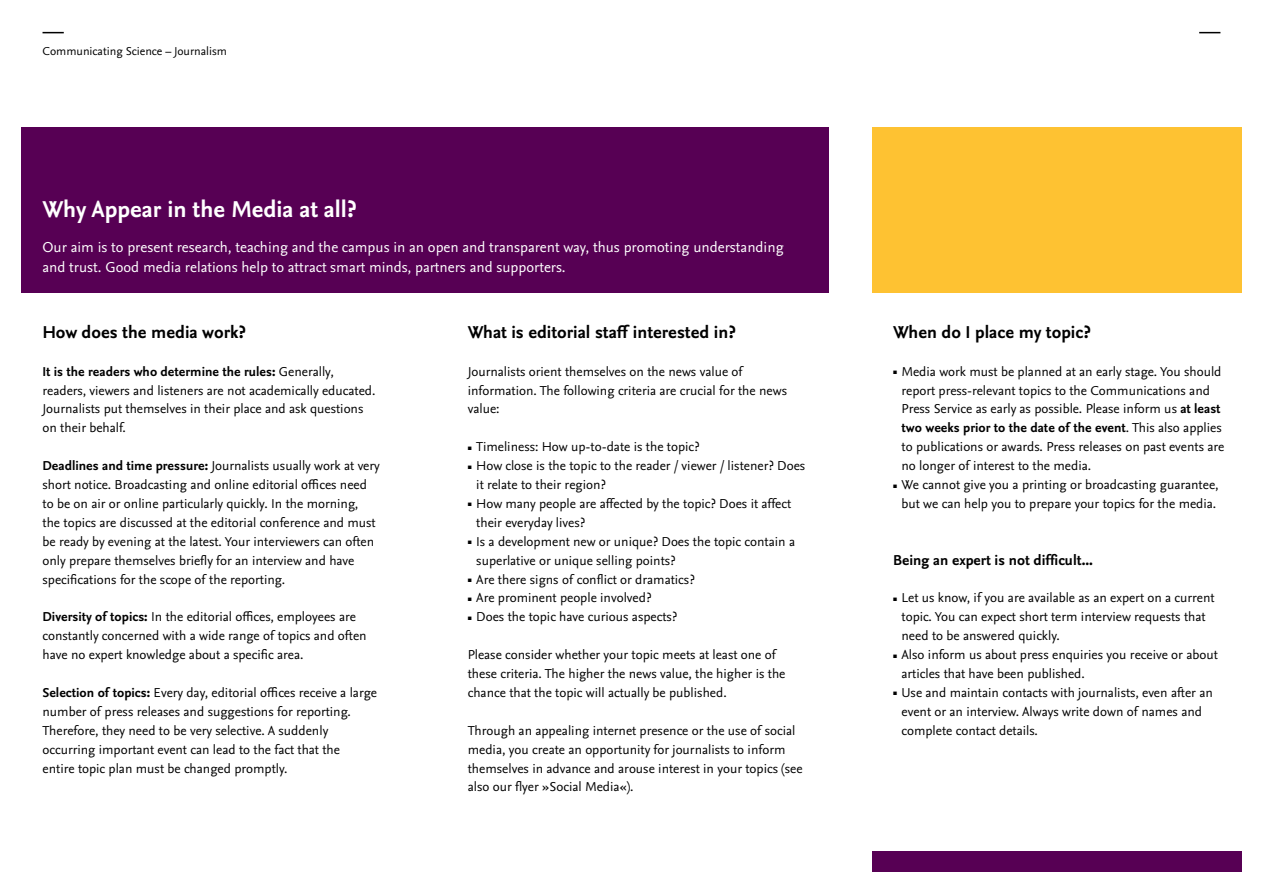
<style>
.page{position:relative;width:1263px;height:893px;background:#fff}
.page>*{position:absolute;margin:0;border:0;box-sizing:border-box;transform-origin:0 0}
.t1{font:700 24px "Nexus Sans Pro";color:#fff}
.t2{font:700 18px "Nexus Sans Pro";color:#000}
.t3{font:15px/19.5px "Nexus Sans Pro";color:#fff}
.t4{font:700 15px "Nexus Sans Pro";color:#000}
.t5{font:13.5px/18.9px "Nexus Sans Pro";color:#000}
.t6{font:12px "Nexus Sans Pro";color:#000}
.s1{font-weight:700}
.s2{font-size:7.5px}
</style>
<div class="page">
<div style="left:21px;top:128px;width:808px;height:165px;background:#570054"></div>
<svg style="left:43px;top:32px;width:21px;height:1px"></svg>
<svg style="left:1199px;top:32px;width:21px;height:1px"></svg>
<div style="left:872px;top:851px;width:370px;height:21px;background:#570054"></div>
<div style="left:872px;top:128px;width:370px;height:165px;background:#fec232"></div>
<p class="t6" style="left:43px;top:42px;width:186px">Communicating Science – Journalism</p>
<h1 class="t1" style="left:43px;top:191px;width:316px">Why Appear in the Media at all?</h1>
<p class="t3" style="left:43px;top:237px;width:743px">Our aim is to present research, teaching and the campus in an open and transparent way, thus promoting understanding and trust. Good media relations help to attract smart minds, partners and supporters.</p>
<h2 class="t2" style="left:43px;top:318px;width:205px">How does the media work?</h2>
<p class="t5" style="left:43px;top:361px;width:334px"><span class="s1">It is the readers who determine the rules:</span> Generally, readers, viewers and listeners are not academically educated.<br>Journalists put themselves in their place and ask questions on their behalf.</p>
<p class="t5" style="left:43px;top:455px;width:339px"><span class="s1">Deadlines and time pressure:</span> Journalists usually work at very short notice. Broadcasting and online editorial offices need to be on air or online particularly quickly. In the morning,<br>the topics are discussed at the editorial conference and must be ready by evening at the latest. Your interviewers can often only prepare themselves briefly for an interview and have specifications for the scope of the reporting.</p>
<p class="t5" style="left:43px;top:607px;width:326px"><span class="s1">Diversity of topics:</span> In the editorial offices, employees are constantly concerned with a wide range of topics and often have no expert knowledge about a specific area.</p>
<p class="t5" style="left:43px;top:682px;width:336px"><span class="s1">Selection of topics:</span> Every day, editorial offices receive a large number of press releases and suggestions for reporting.<br>Therefore, they need to be very selective. A suddenly occurring important event can lead to the fact that the<br>entire topic plan must be changed promptly.</p>
<h2 class="t2" style="left:468px;top:318px;width:269px">What is editorial staff interested in?</h2>
<p class="t5" style="left:468px;top:361px;width:321px">Journalists orient themselves on the news value of information. The following criteria are crucial for the news value:</p>
<p class="t5" style="left:468px;top:437px;width:233px"><span class="s2">▪</span> Timeliness: How up-to-date is the topic?</p>
<p class="t5" style="left:476px;top:455px;width:330px;text-indent:-9px"><span class="s2">▪</span> How close is the topic to the reader / viewer / listener? Does it relate to their region?</p>
<p class="t5" style="left:476px;top:493px;width:316px;text-indent:-9px"><span class="s2">▪</span> How many people are affected by the topic? Does it affect their everyday lives?</p>
<p class="t5" style="left:476px;top:531px;width:320px;text-indent:-9px"><span class="s2">▪</span> Is a development new or unique? Does the topic contain a superlative or unique selling points?</p>
<p class="t5" style="left:468px;top:569px;width:228px"><span class="s2">▪</span> Are there signs of conflict or dramatics?</p>
<p class="t5" style="left:468px;top:588px;width:185px"><span class="s2">▪</span> Are prominent people involved?</p>
<p class="t5" style="left:468px;top:607px;width:211px"><span class="s2">▪</span> Does the topic have curious aspects?</p>
<p class="t5" style="left:468px;top:644px;width:319px">Please consider whether your topic meets at least one of these criteria. The higher the news value, the higher is the chance that the topic will actually be published.</p>
<p class="t5" style="left:468px;top:720px;width:336px">Through an appealing internet presence or the use of social media, you create an opportunity for journalists to inform themselves in advance and arouse interest in your topics (see also our flyer »Social Media«).</p>
<h2 class="t2" style="left:893px;top:318px;width:199px">When do I place my topic?</h2>
<p class="t5" style="left:901px;top:361px;width:324px;text-indent:-9px"><span class="s2">▪</span> Media work must be planned at an early stage. You should report press-relevant topics to the Communications and Press Service as early as possible. Please inform us <span class="s1">at least two weeks prior to the date of the event</span>. This also applies to publications or awards. Press releases on past events are no longer of interest to the media.</p>
<p class="t5" style="left:893px;top:474px;width:327px;text-align:center"><span class="s2">▪</span> We cannot give you a printing or broadcasting guarantee, but we can help you to prepare your topics for the media.</p>
<p class="t4" style="left:893px;top:548px;width:201px">Being an expert is not difficult...</p>
<p class="t5" style="left:901px;top:588px;width:315px;text-indent:-9px"><span class="s2">▪</span> Let us know, if you are available as an expert on a current topic. You can expect short term interview requests that need to be answered quickly.</p>
<p class="t5" style="left:901px;top:644px;width:318px;text-indent:-9px"><span class="s2">▪</span> Also inform us about press enquiries you receive or about articles that have been published.</p>
<p class="t5" style="left:901px;top:682px;width:313px;text-indent:-9px"><span class="s2">▪</span> Use and maintain contacts with journalists, even after an event or an interview. Always write down of names and complete contact details.</p>
</div>
